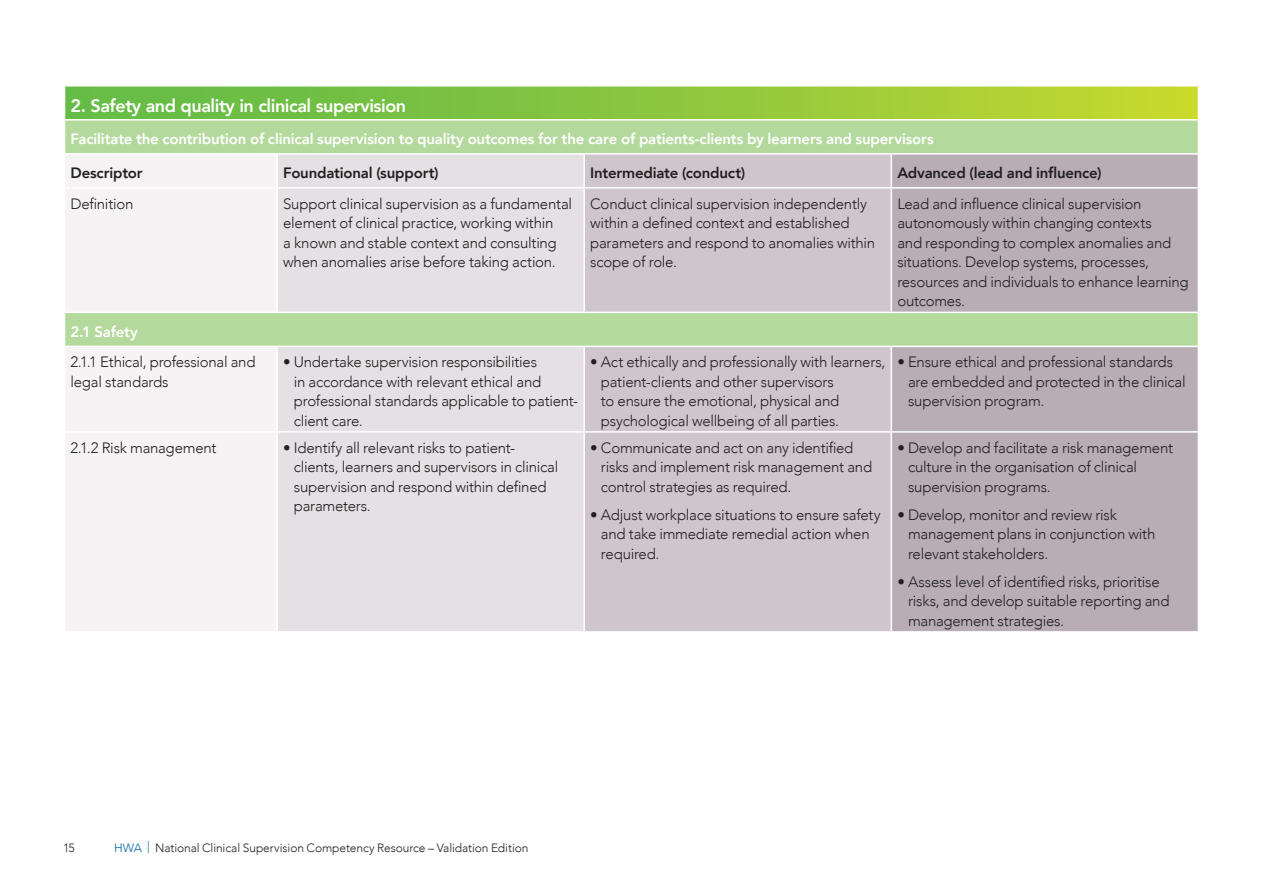
<style>
.page{position:relative;width:1263px;height:893px;background:#fff}
.page>*{position:absolute;margin:0;border:0;box-sizing:border-box;transform-origin:0 0}
.t1{font:800 18px "Avenir";letter-spacing:-.025em;color:#fff}
.t2{font:300 15px/19.5px "Avenir";letter-spacing:-.015em;color:#231f20}
.t3{font:800 15px "Avenir";letter-spacing:-.015em;color:#fff}
.t4{font:800 15px "Avenir";letter-spacing:-.015em;color:#231f20}
.t5{font:300 12px "Avenir";letter-spacing:-.005em;color:#231f20}
.s1{color:#0066a5}
</style>
<div class="page">
<div style="left:65px;top:86px;width:1133px;height:34px;background:linear-gradient(to right,#5ab84a,#c2d731)"></div>
<div style="left:65px;top:121px;width:1133px;height:32px;background:#b3d99c"></div>
<svg style="left:65px;top:155px;width:212px;height:476px;fill:#f5f3f4"></svg>
<svg style="left:277px;top:155px;width:307px;height:476px;background:#e1dfde"></svg>
<svg style="left:584px;top:155px;width:307px;height:476px;background:#cdc7c8"></svg>
<svg style="left:891px;top:155px;width:307px;height:476px;background:#b7b0b3"></svg>
<hr style="left:276px;top:155px;width:2px;height:32px;background:#fff">
<hr style="left:583px;top:155px;width:2px;height:32px;background:#fff">
<hr style="left:890px;top:155px;width:2px;height:32px;background:#fff">
<hr style="left:64px;top:187px;width:213px;height:2px;background:#fff">
<hr style="left:277px;top:187px;width:307px;height:2px;background:#fff">
<hr style="left:276px;top:189px;width:2px;height:123px;background:#fff">
<hr style="left:584px;top:187px;width:307px;height:2px;background:#fff">
<hr style="left:583px;top:189px;width:2px;height:123px;background:#fff">
<hr style="left:891px;top:187px;width:308px;height:2px;background:#fff">
<hr style="left:890px;top:189px;width:2px;height:123px;background:#fff">
<hr style="left:276px;top:347px;width:2px;height:84px;background:#fff">
<hr style="left:583px;top:347px;width:2px;height:84px;background:#fff">
<hr style="left:890px;top:347px;width:2px;height:84px;background:#fff">
<hr style="left:64px;top:431px;width:213px;height:2px;background:#fff">
<hr style="left:277px;top:431px;width:307px;height:2px;background:#fff">
<hr style="left:276px;top:433px;width:2px;height:198px;background:#fff">
<hr style="left:584px;top:431px;width:307px;height:2px;background:#fff">
<hr style="left:583px;top:433px;width:2px;height:198px;background:#fff">
<hr style="left:891px;top:431px;width:308px;height:2px;background:#fff">
<hr style="left:890px;top:433px;width:2px;height:198px;background:#fff">
<hr style="left:64px;top:312px;width:213px;height:1px;background:#fff">
<hr style="left:277px;top:312px;width:307px;height:1px;background:#fff">
<hr style="left:584px;top:312px;width:307px;height:1px;background:#fff">
<hr style="left:891px;top:312px;width:308px;height:1px;background:#fff">
<hr style="left:64px;top:346px;width:213px;height:1px;background:#fff">
<hr style="left:277px;top:346px;width:307px;height:1px;background:#fff">
<hr style="left:584px;top:346px;width:307px;height:1px;background:#fff">
<hr style="left:891px;top:346px;width:308px;height:1px;background:#fff">
<hr style="left:64px;top:85px;width:213px;height:2px;background:#fff">
<hr style="left:277px;top:85px;width:307px;height:2px;background:#fff">
<hr style="left:584px;top:85px;width:307px;height:2px;background:#fff">
<hr style="left:891px;top:85px;width:308px;height:2px;background:#fff">
<hr style="left:64px;top:119px;width:213px;height:2px;background:#fff">
<hr style="left:277px;top:119px;width:307px;height:2px;background:#fff">
<hr style="left:584px;top:119px;width:307px;height:2px;background:#fff">
<hr style="left:891px;top:119px;width:308px;height:2px;background:#fff">
<p class="t1" style="left:71px;top:89px;width:337px">2. Safety and quality in clinical supervision</p>
<p class="t3" style="left:71px;top:125px;width:865px">Facilitate the contribution of clinical supervision to quality outcomes for the care of patients-clients by learners and supervisors</p>
<p class="t4" style="left:71px;top:159px;width:74px">Descriptor</p>
<p class="t4" style="left:283px;top:159px;width:157px">Foundational (support)</p>
<p class="t4" style="left:590px;top:159px;width:156px">Intermediate (conduct)</p>
<p class="t4" style="left:897px;top:159px;width:206px">Advanced (lead and influence)</p>
<p class="t2" style="left:71px;top:194px;width:64px">Definition</p>
<p class="t2" style="left:283px;top:194px;width:290px">Support clinical supervision as a fundamental element of clinical practice, working within<br>a known and stable context and consulting when anomalies arise before taking action.</p>
<p class="t2" style="left:590px;top:194px;width:286px">Conduct clinical supervision independently within a defined context and established parameters and respond to anomalies within scope of role.</p>
<p class="t2" style="left:897px;top:194px;width:293px">Lead and influence clinical supervision autonomously within changing contexts<br>and responding to complex anomalies and situations. Develop systems, processes, resources and individuals to enhance learning outcomes.</p>
<p class="t3" style="left:71px;top:318px;width:69px">2.1 Safety</p>
<p class="t2" style="left:71px;top:352px;width:186px">2.1.1 Ethical, professional and legal standards</p>
<p class="t2" style="left:294px;top:352px;width:286px;text-indent:-11px">• Undertake supervision responsibilities<br>in accordance with relevant ethical and professional standards applicable to patient&shy;client care.</p>
<p class="t2" style="left:601px;top:352px;width:286px;text-indent:-11px">• Act ethically and professionally with learners, patient-clients and other supervisors<br>to ensure the emotional, physical and psychological wellbeing of all parties.</p>
<p class="t2" style="left:908px;top:352px;width:279px;text-indent:-11px">• Ensure ethical and professional standards are embedded and protected in the clinical supervision program.</p>
<p class="t2" style="left:71px;top:438px;width:147px">2.1.2 Risk management</p>
<p class="t2" style="left:294px;top:438px;width:266px;text-indent:-11px">• Identify all relevant risks to patient&shy;clients, learners and supervisors in clinical supervision and respond within defined parameters.</p>
<p class="t2" style="left:601px;top:438px;width:273px;text-indent:-11px">• Communicate and act on any identified risks and implement risk management and control strategies as required.</p>
<p class="t2" style="left:908px;top:438px;width:266px;text-indent:-11px">• Develop and facilitate a risk management culture in the organisation of clinical supervision programs.</p>
<p class="t2" style="left:908px;top:505px;width:249px;text-indent:-11px">• Develop, monitor and review risk management plans in conjunction with relevant stakeholders.</p>
<p class="t2" style="left:908px;top:572px;width:263px;text-indent:-11px">• Assess level of identified risks, prioritise risks, and develop suitable reporting and management strategies.</p>
<p class="t2" style="left:601px;top:505px;width:281px;text-indent:-11px">• Adjust workplace situations to ensure safety and take immediate remedial action when required.</p>
<p class="t5" style="left:63px;top:841px;width:13px">15</p>
<p class="t5" style="left:114px;top:841px;width:416px"><span class="s1">HWA |</span> National Clinical Supervision Competency Resource – Validation Edition</p>
</div>
